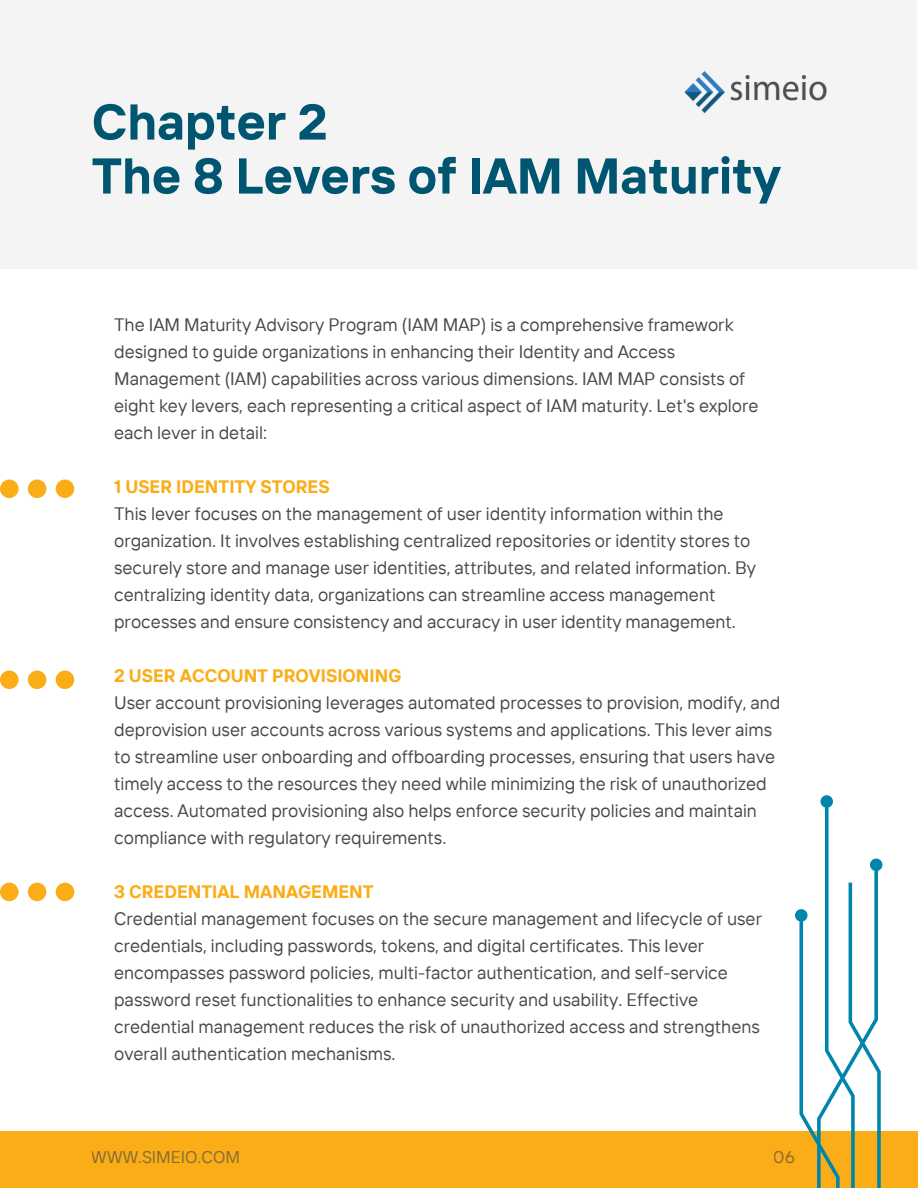
<style>
.page{position:relative;width:918px;height:1188px;background:#fff}
.page>*{position:absolute;margin:0;border:0;box-sizing:border-box;transform-origin:0 0}
.t1{font:700 50.25px/54px "TT Interphases";color:#005670}
.t2{font:18px/27px "TT Interphases";color:#474748}
.t3{font:700 18px "TT Interphases";color:#fbad18}
.t4{font:16.95px "TT Interphases";color:#474748}
</style>
<div class="page">
<div style="left:0;top:1131px;width:918px;height:57px;background:#fbad18"></div>
<div style="left:0;top:0;width:917px;height:268px;background:#f4f4f4"></div>
<svg style="left:795px;top:795px;width:87px;height:393px"></svg>
<img style="left:685px;top:72px;width:142px;height:40px">
<svg style="left:0;top:479px;width:74px;height:19px"></svg>
<svg style="left:0;top:670px;width:74px;height:19px"></svg>
<svg style="left:0;top:883px;width:74px;height:18px"></svg>
<h1 class="t1" style="left:92px;top:94px;width:691px">Chapter 2<br>The 8 Levers of IAM Maturity</h1>
<p class="t2" style="left:114px;top:311px;width:646px">The IAM Maturity Advisory Program (IAM MAP) is a comprehensive framework designed to guide organizations in enhancing their Identity and Access Management (IAM) capabilities across various dimensions. IAM MAP consists of eight key levers, each representing a critical aspect of IAM maturity. Let's explore each lever in detail:</p>
<p class="t3" style="left:114px;top:475px;width:217px">1 USER IDENTITY STORES</p>
<p class="t2" style="left:114px;top:500px;width:643px">This lever focuses on the management of user identity information within the organization. It involves establishing centralized repositories or identity stores to securely store and manage user identities, attributes, and related information. By centralizing identity data, organizations can streamline access management processes and ensure consistency and accuracy in user identity management.</p>
<p class="t3" style="left:114px;top:664px;width:289px">2 USER ACCOUNT PROVISIONING</p>
<p class="t2" style="left:114px;top:689px;width:668px">User account provisioning leverages automated processes to provision, modify, and deprovision user accounts across various systems and applications. This lever aims to streamline user onboarding and offboarding processes, ensuring that users have timely access to the resources they need while minimizing the risk of unauthorized access. Automated provisioning also helps enforce security policies and maintain compliance with regulatory requirements.</p>
<p class="t3" style="left:114px;top:880px;width:261px">3 CREDENTIAL MANAGEMENT</p>
<p class="t2" style="left:114px;top:905px;width:650px">Credential management focuses on the secure management and lifecycle of user credentials, including passwords, tokens, and digital certificates. This lever encompasses password policies, multi-factor authentication, and self-service password reset functionalities to enhance security and usability. Effective credential management reduces the risk of unauthorized access and strengthens overall authentication mechanisms.</p>
<p class="t4" style="left:92px;top:1146px;width:150px">WWW.SIMEIO.COM</p>
<p class="t4" style="left:774px;top:1146px;width:23px">06</p>
</div>
